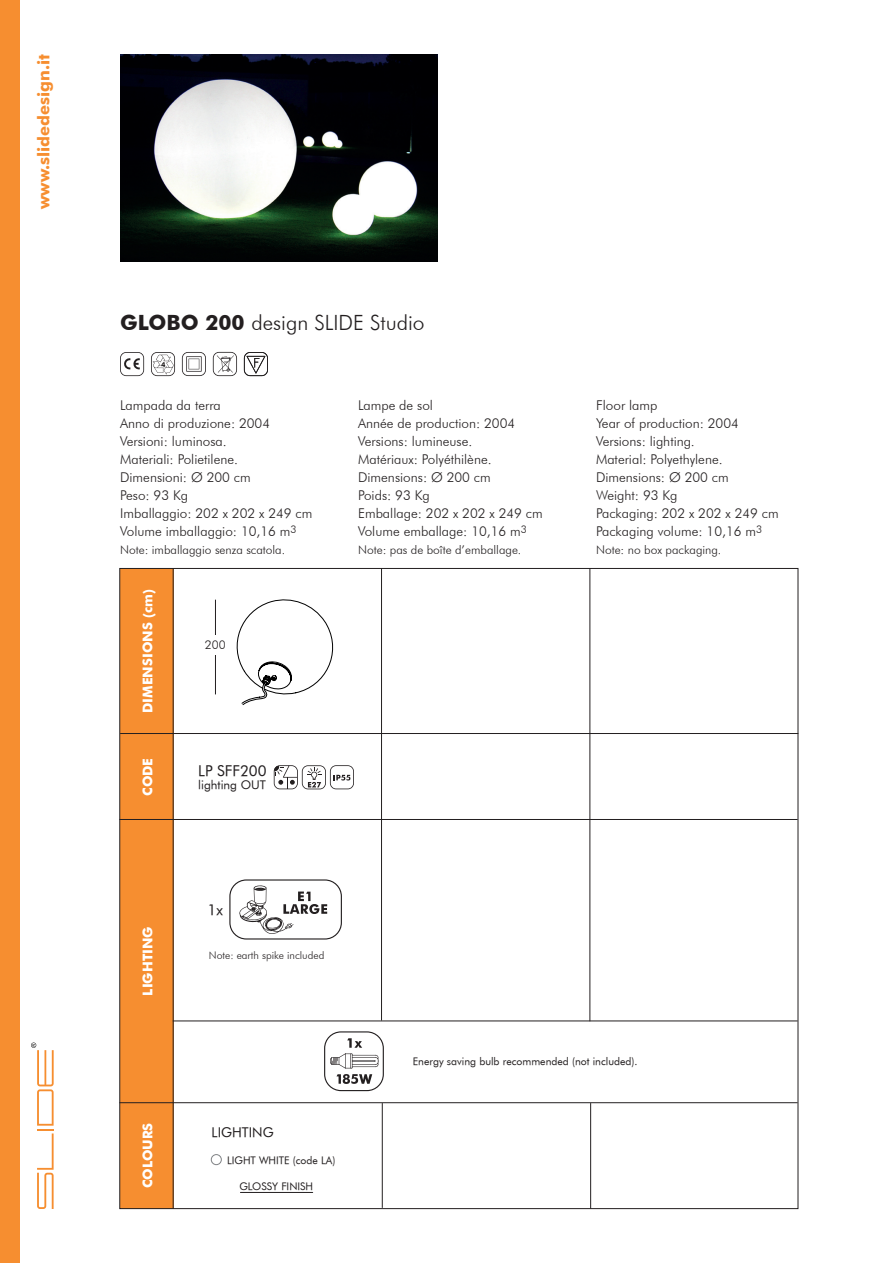
<style>
.page{position:relative;width:893px;height:1263px;background:#fff}
.page>*{position:absolute;margin:0;border:0;box-sizing:border-box;transform-origin:0 0}
.t1{font:300 21px "Futura BT";color:#231f20}
.t2{font:700 16.5px "Futura BT";color:#f68e30}
.t3{font:15px "Futura Book BT";color:#231f20}
.t4{font:300 13.5px/18px "Futura BT";color:#231f20}
.t5{font:700 13.5px "Futura BT";color:#fff}
.t6{font:13.5px "Futura Book BT";color:#231f20}
.t7{font:300 12px "Futura BT";color:#231f20}
.t8{font:12px "Futura Book BT";color:#231f20}
.t9{font:10.5px "Futura Book BT";color:#231f20}
.t10{font:300 10.5px "Futura BT";color:#231f20}
.s1{font-weight:700}
</style>
<div class="page">
<svg style="left:236px;top:599px;width:98px;height:106px"></svg>
<img style="left:120px;top:54px;width:318px;height:207px">
<svg style="left:324px;top:1031px;width:60px;height:60px"></svg>
<svg style="left:120px;top:352px;width:24px;height:24px"></svg>
<svg style="left:151px;top:352px;width:24px;height:24px"></svg>
<svg style="left:182px;top:352px;width:24px;height:24px"></svg>
<svg style="left:244px;top:352px;width:24px;height:24px"></svg>
<svg style="left:213px;top:352px;width:24px;height:24px"></svg>
<svg style="left:229px;top:879px;width:113px;height:60px"></svg>
<div style="left:0;top:0;width:20px;height:1263px;background:#f68e30"></div>
<svg style="left:31px;top:1042px;width:23px;height:167px"></svg>
<hr style="left:381px;top:568px;width:1px;height:452px;background:#231f20">
<hr style="left:589px;top:568px;width:1px;height:453px;background:#231f20">
<hr style="left:382px;top:1103px;width:1px;height:105px;background:#231f20">
<hr style="left:590px;top:1103px;width:1px;height:105px;background:#231f20">
<div style="left:120px;top:568px;width:54px;height:640px;background:#f68e30"></div>
<hr style="left:120px;top:733px;width:678px;height:1px;background:#231f20">
<hr style="left:173px;top:568px;width:1px;height:640px;background:#231f20">
<hr style="left:173px;top:1020px;width:625px;height:1px;background:#231f20">
<hr style="left:119px;top:819px;width:679px;height:1px;background:#231f20">
<hr style="left:119px;top:1102px;width:679px;height:1px;background:#231f20">
<div style="left:211px;top:1154px;width:11px;height:11px;border:1px solid #808285;border-radius:50%"></div>
<hr style="left:240px;top:1192px;width:73px;height:1px;background:#231f20">
<hr style="left:215px;top:600px;width:1px;height:94px;background:#231f20">
<div style="left:202px;top:635px;width:26px;height:20px;background:#fff"></div>
<svg style="left:274px;top:765px;width:80px;height:24px"></svg>
<p class="t2" style="left:34px;top:209px;width:156px;rotate:-90deg">www.slidedesign.it</p>
<h1 class="t1" style="left:120px;top:310px;width:306px"><span class="s1">GLOBO 200</span> design SLIDE Studio</h1>
<p class="t4" style="left:120px;top:396px;width:194px">Lampada da terra<br>Anno di produzione: 2004<br>Versioni: luminosa.<br>Materiali: Polietilene.<br>Dimensioni: Ø 200 cm<br>Peso: 93 Kg<br>Imballaggio: 202 x 202 x 249 cm<br>Volume imballaggio: 10,16 m<sup>3</sup></p>
<p class="t7" style="left:120px;top:542px;width:167px">Note: imballaggio senza scatola.</p>
<p class="t5" style="left:140px;top:713px;width:125px;rotate:-90deg">DIMENSIONS (cm)</p>
<p class="t5" style="left:140px;top:796px;width:40px;rotate:-90deg">CODE</p>
<p class="t7" style="left:205px;top:637px;width:22px">200</p>
<p class="t3" style="left:198px;top:761px;width:70px">LP SFF200</p>
<p class="t8" style="left:198px;top:778px;width:69px">lighting OUT</p>
<p class="t4" style="left:358px;top:396px;width:186px">Lampe de sol<br>Année de production: 2004<br>Versions: lumineuse.<br>Matériaux: Polyéthilène.<br>Dimensions: Ø 200 cm<br>Poids: 93 Kg<br>Emballage: 202 x 202 x 249 cm<br>Volume emballage: 10,16 m<sup>3</sup></p>
<p class="t7" style="left:358px;top:542px;width:165px">Note: pas de boîte d’emballage.</p>
<p class="t5" style="left:140px;top:996px;width:71px;rotate:-90deg">LIGHTING</p>
<p class="t3" style="left:208px;top:901px;width:17px">1x</p>
<p class="t10" style="left:209px;top:949px;width:117px">Note: earth spike included</p>
<p class="t4" style="left:596px;top:396px;width:184px">Floor lamp<br>Year of production: 2004<br>Versions: lighting.<br>Material: Polyethylene.<br>Dimensions: Ø 200 cm<br>Weight: 93 Kg<br>Packaging: 202 x 202 x 249 cm<br>Packaging volume: 10,16 m<sup>3</sup></p>
<p class="t7" style="left:596px;top:542px;width:127px">Note: no box packaging.</p>
<p class="t5" style="left:140px;top:1188px;width:67px;rotate:-90deg">COLOURS</p>
<p class="t6" style="left:211px;top:1123px;width:64px">LIGHTING</p>
<p class="t9" style="left:227px;top:1153px;width:110px">LIGHT WHITE (code LA)</p>
<p class="t9" style="left:239px;top:1179px;width:75px">GLOSSY FINISH</p>
<p class="t9" style="left:413px;top:1055px;width:226px">Energy saving bulb recommended (not included).</p>
</div>
